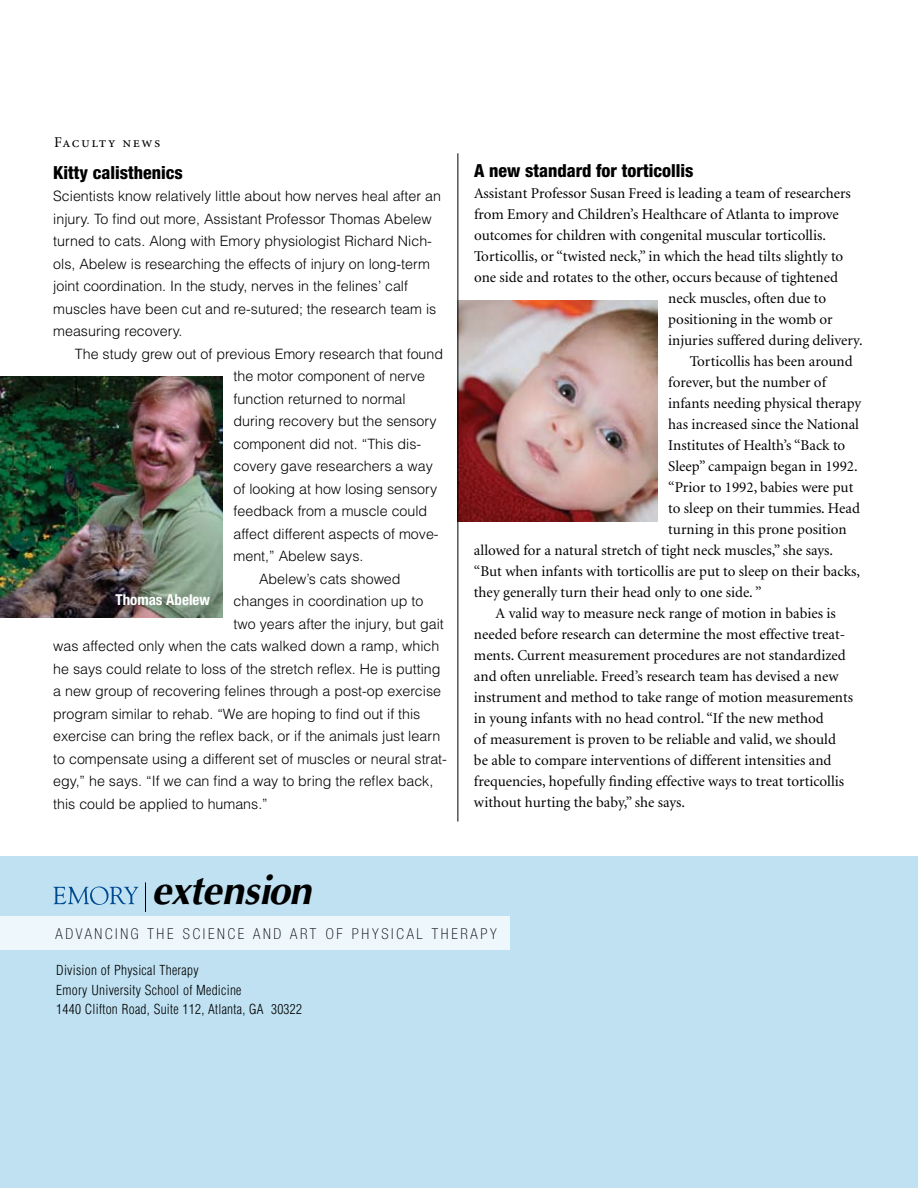
<style>
.page{position:relative;width:918px;height:1188px;background:#fff}
.page>*{position:absolute;margin:0;border:0;box-sizing:border-box;transform-origin:0 0}
.t1{font:italic 700 39.75px "Optima";letter-spacing:-.02em;color:#000}
.t2{font:800 condensed 18px "Helvetica Neue";color:#000}
.t3{font:15px "Minion";color:#000}
.t4{font:100 condensed 15px "Helvetica Neue";letter-spacing:.18em;color:#000}
.t5{font:700 condensed 15px "Helvetica Neue";color:#fff}
.t6{font:15px "Minion Regular SC";letter-spacing:.105em;color:#000}
.t7{font:300 14.25px/22.5px "Helvetica";color:#000}
.t8{font:300 condensed 13.5px/19.5px "Helvetica";letter-spacing:.02em;color:#000}
</style>
<div class="page">
<div style="left:0;top:856px;width:918px;height:332px;background:#bfe1f2"></div>
<div style="left:0;top:916px;width:510px;height:34px;background:#eef7fb"></div>
<svg style="left:53px;top:886px;width:85px;height:19px"></svg>
<hr style="left:145px;top:882px;width:1px;height:30px;background:#000">
<img style="left:0;top:377px;width:223px;height:240px">
<img style="left:459px;top:301px;width:198px;height:220px">
<hr style="left:458px;top:153px;width:1px;height:669px;background:#000">
<p class="t6" style="left:54px;top:135px;width:108px">Faculty news</p>
<p class="t2" style="left:53px;top:161px;width:131px">Kitty calisthenics</p>
<p class="t7" style="left:53px;top:185px;width:389px">Scientists know relatively little about how nerves heal after an injury. To find out more, Assistant Professor Thomas Abelew turned to cats. Along with Emory physiologist Richard N ich&shy;ols, Abelew is researching the effects of injury on long-term joint coordination. I n the study, nerves in the felines’ calf muscles have been cut and re-sutured; the research team is measuring recovery.</p>
<p class="t7" style="left:75px;top:342px;width:370px">The study grew out of previous Emory research that found</p>
<p class="t7" style="left:234px;top:365px;width:193px">the motor component of nerve</p>
<p class="t7" style="left:234px;top:387px;width:174px">function returned to normal</p>
<p class="t7" style="left:234px;top:410px;width:204px">during recovery but the sensory</p>
<p class="t7" style="left:234px;top:432px;width:189px">component did not. “This dis-</p>
<p class="t7" style="left:234px;top:455px;width:201px">covery gave researchers a way</p>
<p class="t7" style="left:234px;top:477px;width:205px">of looking at how losing sensory</p>
<p class="t7" style="left:234px;top:500px;width:195px">feedback from a muscle could</p>
<p class="t7" style="left:234px;top:522px;width:207px">affect different aspects of move-</p>
<p class="t7" style="left:234px;top:545px;width:131px">ment,” Abelew says.</p>
<p class="t7" style="left:259px;top:567px;width:143px">Abelew’s cats showed</p>
<p class="t7" style="left:234px;top:590px;width:191px">changes in coordination up to</p>
<p class="t7" style="left:234px;top:612px;width:212px">two years after the injury, but gait</p>
<p class="t7" style="left:53px;top:635px;width:388px">was affected only when the cats walked down a ramp, which</p>
<p class="t7" style="left:53px;top:657px;width:389px">he says could relate to loss of the stretch reflex. H e is putting</p>
<p class="t7" style="left:53px;top:680px;width:389px">a new group of recovering felines through a post-op exercise</p>
<p class="t7" style="left:53px;top:702px;width:369px">program similar to rehab. “We are hoping to find out if this</p>
<p class="t7" style="left:53px;top:725px;width:389px">exercise can bring the reflex back, or if the animals just learn</p>
<p class="t7" style="left:53px;top:747px;width:395px">to compensate using a different set of muscles or neural strat-</p>
<p class="t7" style="left:53px;top:770px;width:382px">egy,” he says. “If we can find a way to bring the reflex back,</p>
<p class="t7" style="left:53px;top:792px;width:216px">this could be applied to humans.”</p>
<p class="t5" style="left:116px;top:591px;width:96px">Thomas Abelew</p>
<p class="t2" style="left:474px;top:159px;width:221px">A new standard for torticollis</p>
<p class="t3" style="left:474px;top:185px;width:378px">Assistant Professor Susan Freed is leading a team of researchers</p>
<p class="t3" style="left:474px;top:206px;width:366px">from Emory and Children’s Healthcare of Atlanta to improve</p>
<p class="t3" style="left:474px;top:227px;width:354px">outcomes for children with congenital muscular torticollis.</p>
<p class="t3" style="left:474px;top:248px;width:371px">Torticollis, or “twisted neck,” in which the head tilts slightly to</p>
<p class="t3" style="left:474px;top:269px;width:365px">one side and rotates to the other, occurs because of tightened</p>
<p class="t3" style="left:668px;top:290px;width:159px">neck muscles, often due to</p>
<p class="t3" style="left:668px;top:311px;width:166px">positioning in the womb or</p>
<p class="t3" style="left:668px;top:332px;width:196px">injuries suffered during delivery.</p>
<p class="t3" style="left:690px;top:353px;width:164px">Torticollis has been around</p>
<p class="t3" style="left:668px;top:374px;width:159px">forever, but the number of</p>
<p class="t3" style="left:668px;top:395px;width:195px">infants needing physical therapy</p>
<p class="t3" style="left:668px;top:416px;width:192px">has increased since the National</p>
<p class="t3" style="left:668px;top:437px;width:178px">Institutes of Health’s “Back to</p>
<p class="t3" style="left:668px;top:458px;width:191px">Sleep” campaign began in 1992.</p>
<p class="t3" style="left:668px;top:479px;width:187px">“Prior to 1992, babies were put</p>
<p class="t3" style="left:668px;top:500px;width:193px">to sleep on their tummies. Head</p>
<p class="t3" style="left:668px;top:521px;width:180px">turning in this prone position</p>
<p class="t3" style="left:474px;top:542px;width:361px">allowed for a natural stretch of tight neck muscles,” she says.</p>
<p class="t3" style="left:474px;top:563px;width:387px">“But when infants with torticollis are put to sleep on their backs,</p>
<p class="t3" style="left:474px;top:584px;width:289px">they generally turn their head only to one side. ”</p>
<p class="t3" style="left:496px;top:605px;width:342px">A valid way to measure neck range of motion in babies is</p>
<p class="t3" style="left:474px;top:626px;width:373px">needed before research can determine the most effective treat-</p>
<p class="t3" style="left:474px;top:647px;width:373px">ments. Current measurement procedures are not standardized</p>
<p class="t3" style="left:474px;top:668px;width:366px">and often unreliable. Freed’s research team has devised a new</p>
<p class="t3" style="left:474px;top:689px;width:381px">instrument and method to take range of motion measurements</p>
<p class="t3" style="left:474px;top:710px;width:351px">in young infants with no head control. “If the new method</p>
<p class="t3" style="left:474px;top:731px;width:364px">of measurement is proven to be reliable and valid, we should</p>
<p class="t3" style="left:474px;top:752px;width:359px">be able to compare interventions of different intensities and</p>
<p class="t3" style="left:474px;top:773px;width:372px">frequencies, hopefully finding effective ways to treat torticollis</p>
<p class="t3" style="left:474px;top:794px;width:213px">without hurting the baby,” she says.</p>
<h1 class="t1" style="left:152px;top:867px;width:161px">extension</h1>
<p class="t4" style="left:56px;top:925px;width:443px">ADVANCING THE SCIENCE AND ART OF PHYSICAL THERAPY</p>
<p class="t8" style="left:56px;top:961px;width:247px">Division of Physical Therapy<br>Emory University School of Medicine<br>1440 Clifton Road, Suite 112, Atlanta, GA 30322</p>
</div>
